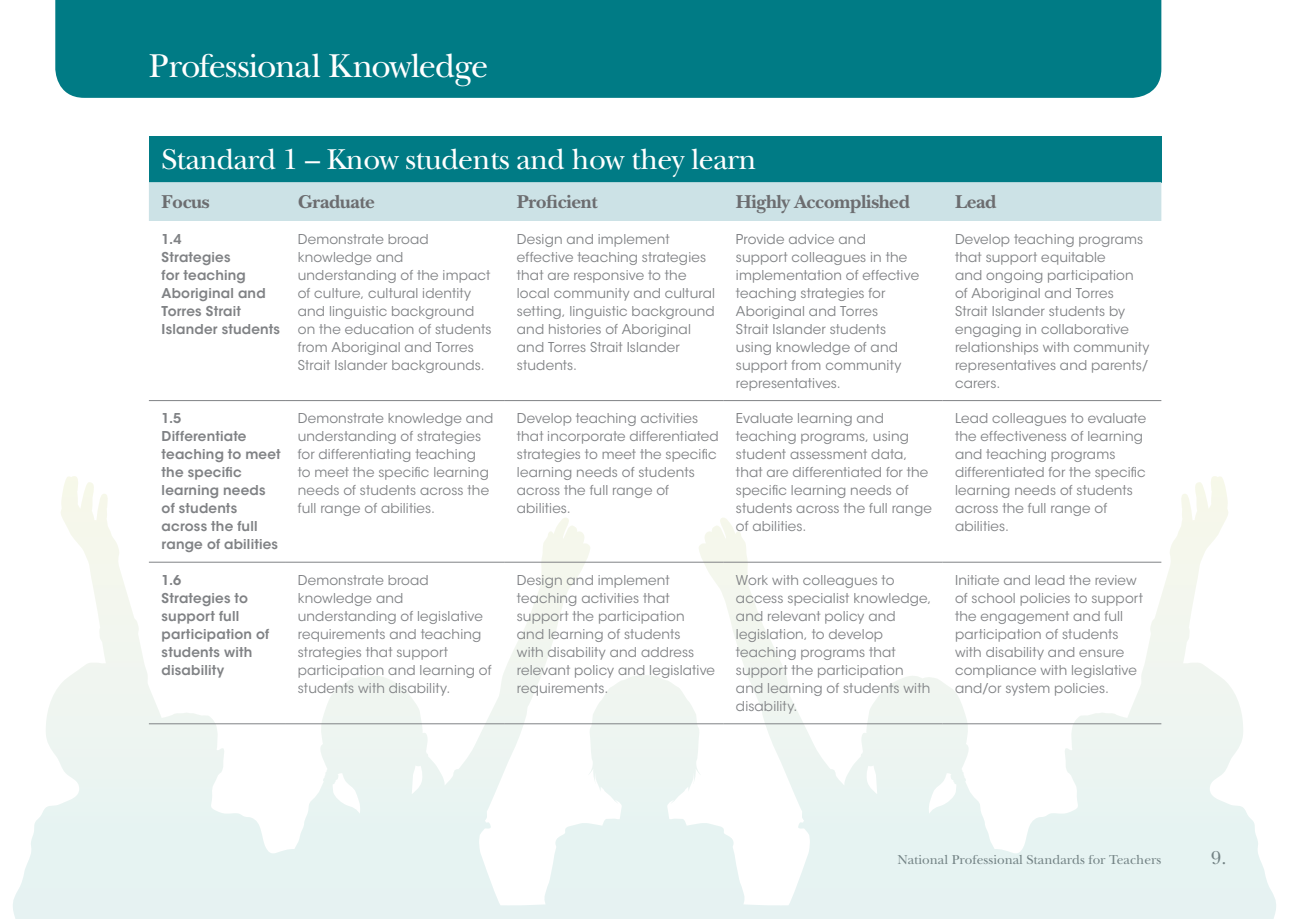
<style>
.page{position:relative;width:1289px;height:919px;background:#fff}
.page>*{position:absolute;margin:0;border:0;box-sizing:border-box;transform-origin:0 0}
.t1{font:34.5px "New Baskerville Std";letter-spacing:-.03em;color:#fff}
.t2{font:30px "New Baskerville Std";letter-spacing:-.02em;color:#fff}
.t3{font:700 19.5px "New Baskerville Std";letter-spacing:-.02em;color:#6c6d70}
.t4{font:19.5px "New Baskerville Std";color:#808285}
.Text{font:13.5px/18px "ITC Avant Garde Std";letter-spacing:.01em;color:#808285}
.Text-2{font:600 13.5px/18px "ITC Avant Garde Std";letter-spacing:.015em;color:#808285}
.t5{font:13.5px "New Baskerville Std";color:#808285}
</style>
<div class="page">
<div style="left:55px;top:0;width:1106px;height:98px;background:#007b85"></div>
<svg style="left:316px;top:518px;width:328px;height:387px"></svg>
<svg style="left:645px;top:518px;width:327px;height:387px"></svg>
<div style="left:149px;top:136px;width:1012px;height:46px;background:#007b85"></div>
<div style="left:149px;top:182px;width:1012px;height:39px;background:#cce2e6"></div>
<hr style="left:149px;top:400px;width:136px;height:1px;background:#808285">
<hr style="left:285px;top:400px;width:219px;height:1px;background:#808285">
<hr style="left:504px;top:400px;width:219px;height:1px;background:#808285">
<hr style="left:723px;top:400px;width:219px;height:1px;background:#808285">
<hr style="left:942px;top:400px;width:219px;height:1px;background:#808285">
<hr style="left:149px;top:561px;width:136px;height:1px;background:#808285">
<hr style="left:285px;top:561px;width:219px;height:1px;background:#808285">
<hr style="left:504px;top:561px;width:219px;height:1px;background:#808285">
<hr style="left:723px;top:561px;width:219px;height:1px;background:#808285">
<hr style="left:942px;top:561px;width:219px;height:1px;background:#808285">
<hr style="left:149px;top:723px;width:136px;height:1px;background:#808285">
<hr style="left:285px;top:723px;width:219px;height:1px;background:#808285">
<hr style="left:504px;top:723px;width:219px;height:1px;background:#808285">
<hr style="left:723px;top:723px;width:219px;height:1px;background:#808285">
<hr style="left:942px;top:723px;width:219px;height:1px;background:#808285">
<h1 class="t1" style="left:149px;top:45px;width:341px">Professional Knowledge</h1>
<h2 class="t2" style="left:162px;top:142px;width:596px">Standard 1 – Know students and how they learn</h2>
<h3 class="t3" style="left:162px;top:190px;width:49px">Focus</h3>
<h3 class="t3" style="left:298px;top:190px;width:79px">Graduate</h3>
<h3 class="t3" style="left:517px;top:190px;width:82px">Proficient</h3>
<h3 class="t3" style="left:736px;top:190px;width:175px">Highly Accomplished</h3>
<h3 class="t3" style="left:955px;top:190px;width:43px">Lead</h3>
<p class="Text-2" style="left:162px;top:230px;width:120px">1.4<br>Strategies<br>for teaching<br>Aboriginal and<br>Torres Strait<br>Islander students</p>
<p class="Text" style="left:298px;top:230px;width:195px">Demonstrate broad knowledge and understanding of the impact of culture, cultural identity and linguistic background on the education of students from Aboriginal and Torres<br>Strait Islander backgrounds.</p>
<p class="Text" style="left:517px;top:230px;width:200px">Design and implement effective teaching strategies that are responsive to the local community and cultural setting, linguistic background and histories of Aboriginal and Torres Strait Islander students.</p>
<p class="Text" style="left:736px;top:230px;width:185px">Provide advice and support colleagues in the implementation of effective teaching strategies for<br>Aboriginal and Torres<br>Strait Islander students using knowledge of and support from community representatives.</p>
<p class="Text" style="left:955px;top:230px;width:196px">Develop teaching programs that support equitable<br>and ongoing participation of Aboriginal and Torres<br>Strait Islander students by engaging in collaborative relationships with community representatives and parents/ carers.</p>
<p class="Text-2" style="left:162px;top:409px;width:121px">1.5<br>Differentiate teaching to meet the specific learning needs of students across the full range of abilities</p>
<p class="Text" style="left:298px;top:409px;width:197px">Demonstrate knowledge and understanding of strategies for differentiating teaching<br>to meet the specific learning needs of students across the full range of abilities.</p>
<p class="Text" style="left:517px;top:409px;width:203px">Develop teaching activities that incorporate differentiated strategies to meet the specific learning needs of students across the full range of abilities.</p>
<p class="Text" style="left:736px;top:409px;width:197px">Evaluate learning and teaching programs, using student assessment data, that are differentiated for the specific learning needs of students across the full range of abilities.</p>
<p class="Text" style="left:955px;top:409px;width:193px">Lead colleagues to evaluate the effectiveness of learning and teaching programs differentiated for the specific learning needs of students across the full range of abilities.</p>
<p class="Text-2" style="left:162px;top:571px;width:109px">1.6<br>Strategies to support full participation of students with disability</p>
<p class="Text" style="left:298px;top:571px;width:195px">Demonstrate broad knowledge and understanding of legislative requirements and teaching strategies that support participation and learning of students with disability.</p>
<p class="Text" style="left:517px;top:571px;width:200px">Design and implement teaching activities that support the participation and learning of students<br>with disability and address relevant policy and legislative requirements.</p>
<p class="Text" style="left:736px;top:571px;width:197px">Work with colleagues to access specialist knowledge, and relevant policy and legislation, to develop teaching programs that support the participation and learning of students with disability.</p>
<p class="Text" style="left:955px;top:571px;width:189px">Initiate and lead the review of school policies to support the engagement and full participation of students with disability and ensure compliance with legislative and/or system policies.</p>
<p class="t5" style="left:897px;top:851px;width:265px">National Professional Standards for Teachers</p>
<h3 class="t4" style="left:1211px;top:845px;width:17px">9.</h3>
</div>
